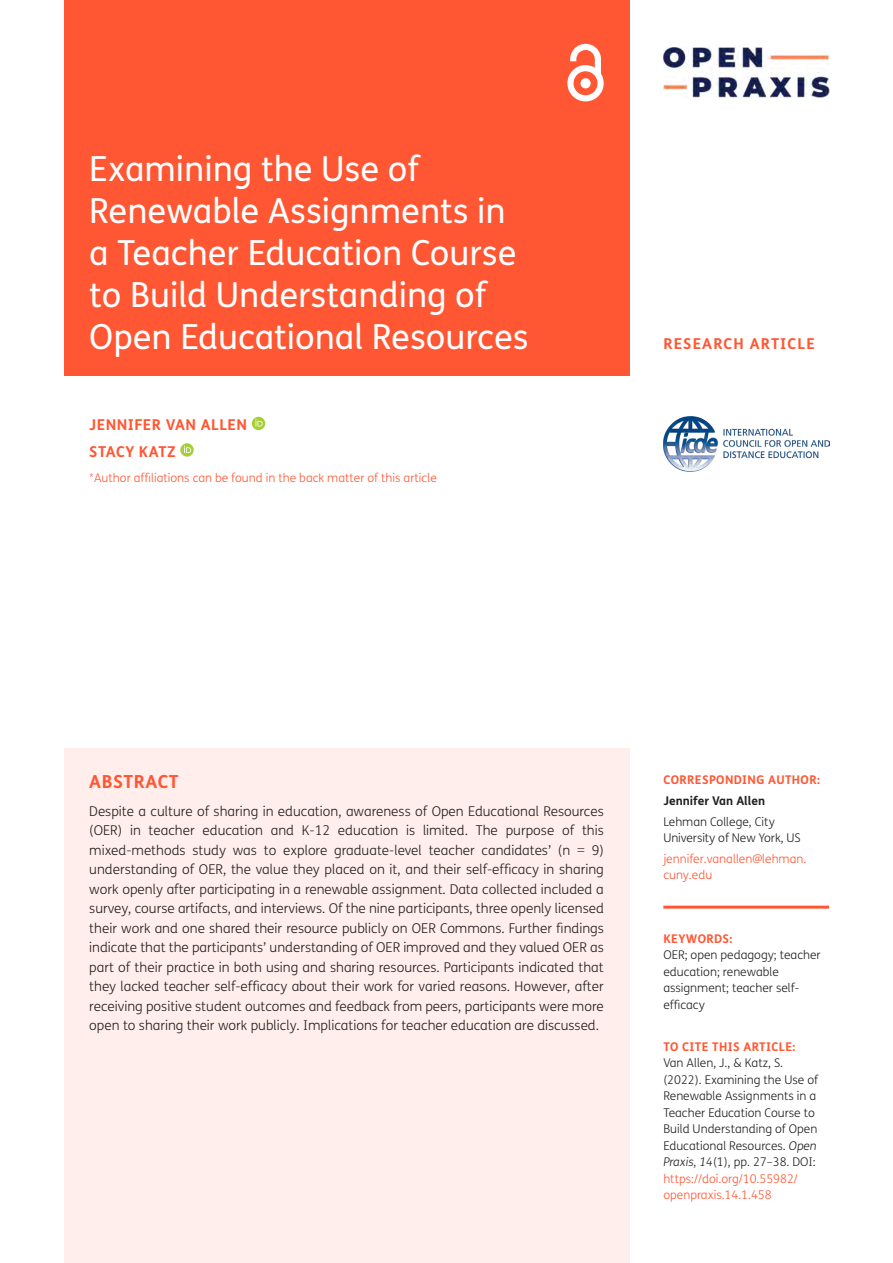
<style>
.page{position:relative;width:893px;height:1263px;background:#fff}
.page>*{position:absolute;margin:0;border:0;box-sizing:border-box;transform-origin:0 0}
.Article_Title{font:34.5px/42px "FS Me";color:#fff}
.t1{font:700 18px "FS Me";letter-spacing:.03em;color:#ff5733}
.Cover_Authors{font:700 15px "FS Me";letter-spacing:.03em;color:#ff5733}
.Cover_Authors-2{font:700 15px "FS Me";letter-spacing:.075em;color:#ff5733}
.Abstract_Copy{font:300 13.5px/19.5px "FS Me";color:#231f20;text-align:justify}
.t2{font:300 12px/16.5px "FS Me";color:#231f20}
.t3{font:300 12px/16.5px "FS Me";color:#ff5733}
.t4{font:700 12px "FS Me";letter-spacing:.03em;color:#ff5733}
.t5{font:700 12px "FS Me";color:#231f20}
.s1{font-style:italic}
.s2{color:#ff5733}
</style>
<div class="page">
<div style="left:64px;top:0;width:565px;height:376px;background:#ff5733"></div>
<svg style="left:567px;top:44px;width:37px;height:57px"></svg>
<img style="left:663px;top:48px;width:166px;height:50px">
<img style="left:663px;top:417px;width:166px;height:54px">
<hr style="left:663px;top:906px;width:166px;height:3px;background:#ff5733">
<div style="left:64px;top:749px;width:565px;height:514px;background:#ffeeeb"></div>
<svg style="left:252px;top:417px;width:13px;height:13px"></svg>
<svg style="left:255px;top:419px;width:8px;height:7px"></svg>
<svg style="left:180px;top:443px;width:14px;height:14px"></svg>
<svg style="left:184px;top:446px;width:7px;height:7px"></svg>
<h1 class="Article_Title" style="left:89px;top:148px;width:441px">Examining the Use of<br>Renewable Assignments in a Teacher Education Course to Build Understanding of<br>Open Educational Resources</h1>
<p class="Cover_Authors" style="left:89px;top:415px;width:159px">JENNIFER VAN ALLEN</p>
<p class="Cover_Authors" style="left:89px;top:442px;width:88px">STACY KATZ</p>
<p class="t3" style="left:89px;top:469px;width:349px">*Author affiliations can be found in the back matter of this article</p>
<p class="Cover_Authors-2" style="left:663px;top:334px;width:153px">RESEARCH ARTICLE</p>
<h1 class="t1" style="left:89px;top:770px;width:91px">ABSTRACT</h1>
<p class="Abstract_Copy" style="left:89px;top:801px;width:516px">Despite a culture of sharing in education, awareness of Open Educational Resources (OER) in teacher education and K-12 education is limited. The purpose of this mixed-methods study was to explore graduate-level teacher candidates’ (n = 9) understanding of OER, the value they placed on it, and their self-efficacy in sharing work openly after participating in a renewable assignment. Data collected included a survey, course artifacts, and interviews. Of the nine participants, three openly licensed their work and one shared their resource publicly on OER Commons. Further findings indicate that the participants’ understanding of OER improved and they valued OER as part of their practice in both using and sharing resources. Participants indicated that they lacked teacher self-efficacy about their work for varied reasons. However, after receiving positive student outcomes and feedback from peers, participants were more open to sharing their work publicly. Implications for teacher education are discussed.</p>
<p class="t4" style="left:663px;top:772px;width:158px">CORRESPONDING AUTHOR:</p>
<p class="t5" style="left:663px;top:793px;width:103px">Jennifer Van Allen</p>
<p class="t2" style="left:663px;top:813px;width:139px">Lehman College, City<br>University of New York, US</p>
<p class="t3" style="left:663px;top:851px;width:144px">jennifer.vanallen@lehman. cuny.edu</p>
<p class="t4" style="left:663px;top:931px;width:71px">KEYWORDS:</p>
<p class="t2" style="left:663px;top:947px;width:159px">OER; open pedagogy; teacher education; renewable assignment; teacher self&shy;efficacy</p>
<p class="t4" style="left:663px;top:1039px;width:133px">TO CITE THIS ARTICLE:</p>
<p class="t2" style="left:663px;top:1055px;width:156px">Van Allen, J., &amp; Katz, S. (2022). Examining the Use of<br>Renewable Assignments in a<br>Teacher Education Course to<br>Build Understanding of Open<br>Educational Resources. <span class="s1">Open<br>Praxis</span>, <span class="s1">14</span>(1), pp. 27–38. DOI: <span class="s2">https://doi.org/10.55982/ openpraxis.14.1.458</span></p>
</div>
